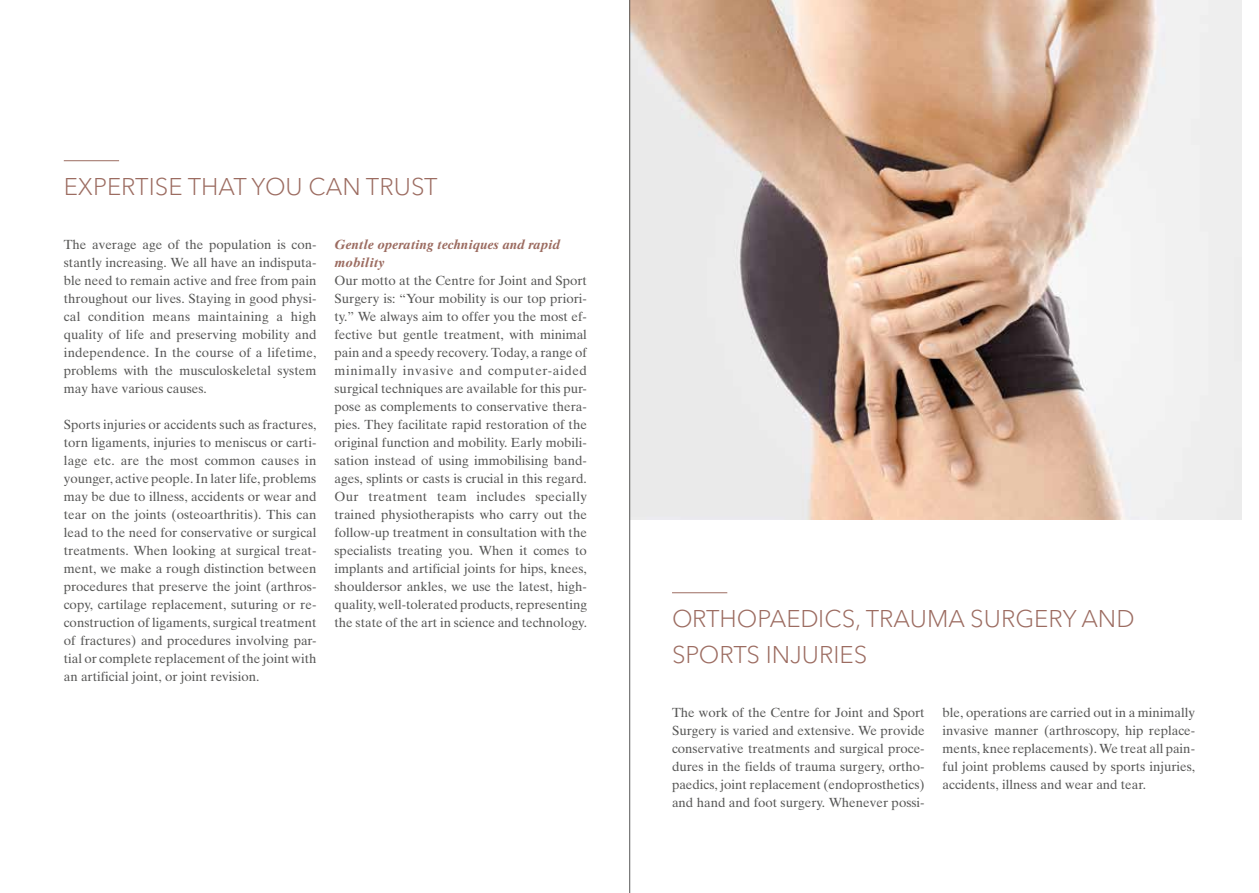
<style>
.page{position:relative;width:1259px;height:893px;background:#fff}
.page>*{position:absolute;margin:0;border:0;box-sizing:border-box;transform-origin:0 0}
.t1{font:300 24px/36px "Avenir Next LT Pro";color:#9c6c61}
.t2{font:13.2px/18px "Times Ten";color:#575756;text-align:justify}
.t3{font:italic 700 13.2px/18px "Times Ten";letter-spacing:.005em;color:#9c6c61}
</style>
<div class="page">
<hr style="left:64px;top:160px;width:55px;height:1px;background:#9c6c61">
<hr style="left:672px;top:592px;width:55px;height:1px;background:#9c6c61">
<img style="left:630px;top:0;width:612px;height:519px">
<hr style="left:629px;top:0;width:1px;height:893px;background:#575756">
<h1 class="t1" style="left:64px;top:169px;width:375px">EXPERTISE THAT YOU CAN TRUST</h1>
<p class="t2" style="left:64px;top:235px;width:254px">The average age of the population is con&shy;stantly increasing. We all have an indisputa&shy;ble need to remain active and free from pain throughout our lives. Staying in good physi&shy;cal condition means maintaining a high quality of life and preserving mobility and independence. In the course of a lifetime, problems with the musculoskeletal system may have various causes.</p>
<p class="t2" style="left:64px;top:415px;width:254px">Sports injuries or accidents such as fractures, torn ligaments, injuries to meniscus or carti&shy;lage etc. are the most common causes in younger, active people. In later life, problems may be due to illness, accidents or wear and tear on the joints (osteoarthritis). This can lead to the need for conservative or surgical treatments. When looking at surgical treat&shy;ment, we make a rough distinction between procedures that preserve the joint (arthros&shy;copy, cartilage replacement, suturing or re&shy;construction of ligaments, surgical treatment of fractures) and procedures involving par&shy;tial or complete replacement of the joint with an artificial joint, or joint revision.</p>
<p class="t3" style="left:334px;top:235px;width:227px">Gentle operating techniques and rapid mobility</p>
<p class="t2" style="left:334px;top:271px;width:254px">Our motto at the Centre for Joint and Sport Surgery is: “Your mobility is our top priori&shy;ty.” We always aim to offer you the most ef&shy;fective but gentle treatment, with minimal pain and a speedy recovery. Today, a range of minimally invasive and computer-aided surgical techniques are available for this pur&shy;pose as complements to conservative thera&shy;pies. They facilitate rapid restoration of the original function and mobility. Early mobili&shy;sation instead of using immobilising band&shy;ages, splints or casts is crucial in this regard.<br>Our treatment team includes specially trained physiotherapists who carry out the follow-up treatment in consultation with the specialists treating you. When it comes to implants and artificial joints for hips, knees, shouldersor ankles, we use the latest, high&shy;quality, well-tolerated products, representing the state of the art in science and technology.</p>
<h1 class="t1" style="left:672px;top:601px;width:464px">ORTHOPAEDICS, TRAUMA SURGERY AND<br>SPORTS INJURIES</h1>
<p class="t2" style="left:672px;top:703px;width:254px">The work of the Centre for Joint and Sport Surgery is varied and extensive. We provide conservative treatments and surgical proce&shy;dures in the fields of trauma surgery, ortho&shy;paedics, joint replacement (endoprosthetics) and hand and foot surgery. Whenever possi-</p>
<p class="t2" style="left:942px;top:703px;width:254px">ble, operations are carried out in a minimally invasive manner (arthroscopy, hip replace&shy;ments, knee replacements). We treat all pain&shy;ful joint problems caused by sports injuries, accidents, illness and wear and tear.</p>
</div>
